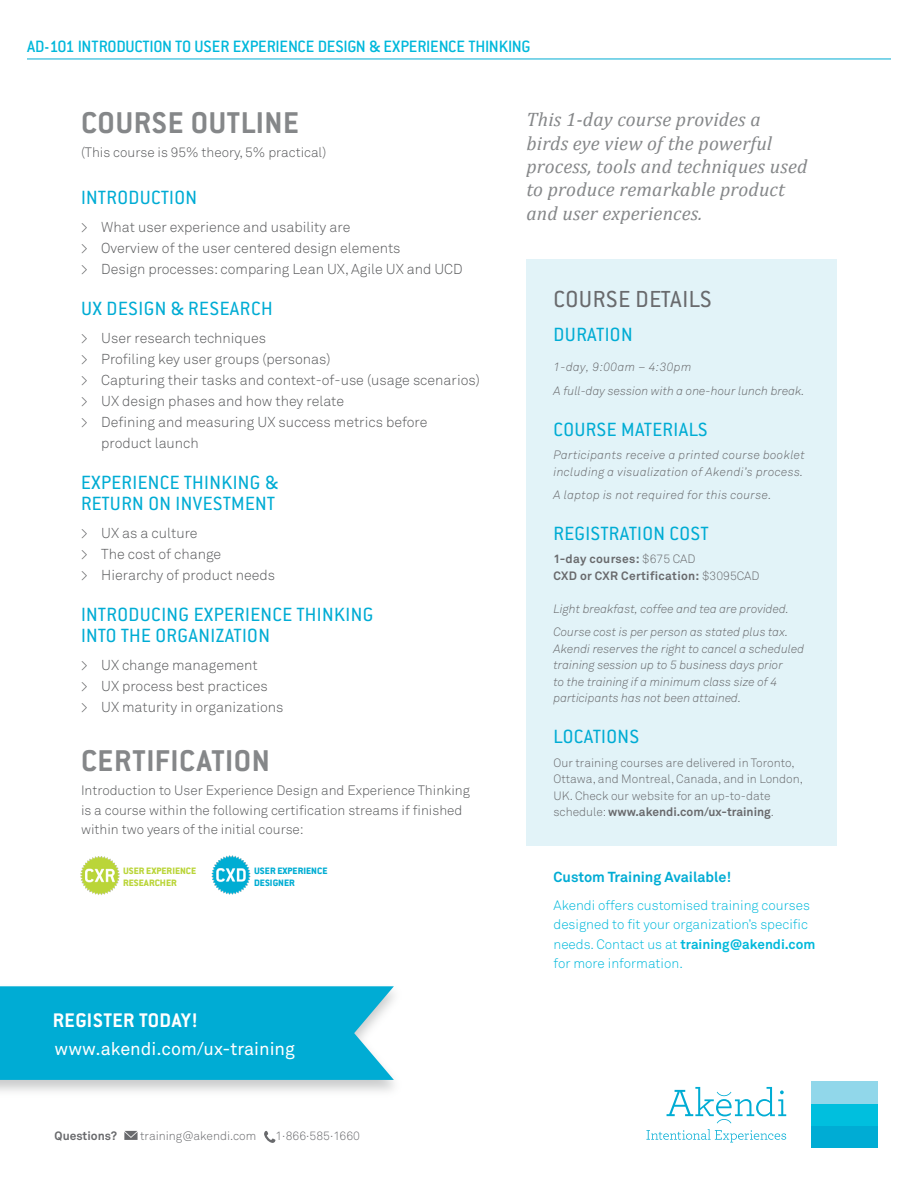
<style>
.page{position:relative;width:918px;height:1188px;background:#fff}
.page>*{position:absolute;margin:0;border:0;box-sizing:border-box;transform-origin:0 0}
.t1{font:700 33px "Conduit ITC Std";letter-spacing:.02em;color:#858789}
.t2{font:25.5px "Conduit ITC Std";letter-spacing:.02em;color:#696a6d}
.t3{font:700 21.6px "Conduit ITC Std";letter-spacing:.02em;color:#fff}
.t4{font:21px/21px "Conduit ITC Std";letter-spacing:.02em;color:#00acd4}
.t5{font:italic 19.5px/23.4px "Cambria";letter-spacing:.01em;color:#858789}
.t6{font:500 18px "Conduit ITC Std";letter-spacing:-.015em;color:#00b8db}
.t7{font:18px "Akkurat";color:#fff}
.t8{font:700 14.4px "Akkurat";color:#00acd4}
.t9{font:300 14.25px/21px "Akkurat";color:#58595b}
.t10{font:300 13.5px/19.5px "Akkurat";color:#58595b}
.t11{font:300 13.5px/19.5px "Akkurat";color:#00b8db}
.t12{font:italic 300 12px/16.5px "Akkurat";color:#696a6d}
.t13{font:300 12px/16.5px "Akkurat";color:#696a6d}
.t14{font:italic 300 12px/16.5px "Akkurat";letter-spacing:.025em;color:#696a6d}
.t15{font:700 12px/16.5px "Akkurat";letter-spacing:.025em;color:#696a6d}
.t16{font:700 12px "Akkurat";color:#696a6d}
.t17{font:800 10.2px/12.3px "Conduit ITC Std";color:#bad539}
.t18{font:800 10.2px/12.3px "Conduit ITC Std";color:#00add3}
.s1{font-weight:300}
.s2{font-weight:700}
</style>
<div class="page">
<svg style="left:667px;top:1087px;width:119px;height:36px"></svg>
<div style="left:811px;top:1125px;width:66px;height:23px;background:#00acd4"></div>
<div style="left:811px;top:1103px;width:66px;height:22px;background:#00bfde"></div>
<div style="left:811px;top:1081px;width:66px;height:22px;background:#91d7ea"></div>
<svg style="left:646px;top:1129px;width:140px;height:13px"></svg>
<hr style="left:27px;top:59px;width:864px;height:1px;background:#00acd4">
<svg style="left:0;top:986px;width:394px;height:94px;background:#0db0d5"></svg>
<svg style="left:124px;top:1131px;width:14px;height:9px"></svg>
<svg style="left:264px;top:1131px;width:11px;height:12px"></svg>
<div style="left:526px;top:259px;width:311px;height:587px;background:#e2f3f8"></div>
<img style="left:211px;top:855px;width:40px;height:40px">
<img style="left:80px;top:856px;width:40px;height:39px">
<p class="t6" style="left:27px;top:35px;width:505px">AD-101 INTRODUCTION TO USER EXPERIENCE DESIGN &amp; EXPERIENCE THINKING</p>
<h1 class="t1" style="left:81px;top:103px;width:219px">COURSE OUTLINE</h1>
<p class="t10" style="left:81px;top:142px;width:247px">(This course is 95% theory, 5% practical)</p>
<h3 class="t4" style="left:81px;top:187px;width:118px">INTRODUCTION</h3>
<p class="t9" style="left:81px;top:216px;width:383px">&gt; What user experience and usability are<br>&gt; Overview of the user centered design elements<br>&gt; Design processes: comparing Lean UX, Agile UX and UCD</p>
<h3 class="t4" style="left:81px;top:298px;width:193px">UX DESIGN &amp; RESEARCH</h3>
<p class="t9" style="left:81px;top:327px;width:187px">&gt; User research techniques</p>
<p class="t9" style="left:81px;top:348px;width:251px">&gt; Profiling key user groups (personas)</p>
<p class="t9" style="left:81px;top:370px;width:400px">&gt; Capturing their tasks and context-of-use (usage scenarios)</p>
<p class="t9" style="left:81px;top:391px;width:265px">&gt; UX design phases and how they relate</p>
<p class="t9" style="left:81px;top:412px;width:348px">&gt; Defining and measuring UX success metrics before</p>
<p class="t9" style="left:101px;top:433px;width:99px">product launch</p>
<h3 class="t4" style="left:81px;top:472px;width:199px">EXPERIENCE THINKING &amp;<br>RETURN ON INVESTMENT</h3>
<p class="t9" style="left:81px;top:522px;width:196px">&gt; UX as a culture<br>&gt; The cost of change<br>&gt; Hierarchy of product needs</p>
<h3 class="t4" style="left:81px;top:604px;width:294px">INTRODUCING EXPERIENCE THINKING<br>INTO THE ORGANIZATION</h3>
<p class="t9" style="left:81px;top:654px;width:204px">&gt; UX change management<br>&gt; UX process best practices<br>&gt; UX maturity in organizations</p>
<h1 class="t1" style="left:81px;top:741px;width:190px">CERTIFICATION</h1>
<p class="t10" style="left:81px;top:781px;width:391px">Introduction to User Experience Design and Experience Thinking is a course within the following certification streams if finished within two years of the initial course:</p>
<p class="t17" style="left:123px;top:864px;width:75px">USER EXPERIENCE<br>RESEARCHER</p>
<p class="t18" style="left:254px;top:864px;width:75px">USER EXPERIENCE<br>DESIGNER</p>
<h3 class="t3" style="left:53px;top:1007px;width:147px">REGISTER TODAY!</h3>
<p class="t7" style="left:55px;top:1037px;width:242px">www.akendi.com/ux-training</p>
<p class="t16" style="left:55px;top:1128px;width:64px">Questions?</p>
<p class="t13" style="left:140px;top:1127px;width:118px">training@akendi.com</p>
<p class="t13" style="left:275px;top:1127px;width:86px">1·866·585·1660</p>
<h3 class="t5" style="left:526px;top:107px;width:282px">This 1-day course provides a<br>birds eye view of the powerful process, tools and techniques used to produce remarkable product and user experiences.</h3>
<h2 class="t2" style="left:554px;top:283px;width:160px">COURSE DETAILS</h2>
<h3 class="t4" style="left:554px;top:324px;width:81px">DURATION</h3>
<p class="t12" style="left:554px;top:355px;width:253px;line-height:23.2px">1-day, 9:00am – 4:30pm<br>A full-day session with a one-hour lunch break.</p>
<h3 class="t4" style="left:554px;top:418px;width:156px">COURSE MATERIALS</h3>
<p class="t14" style="left:554px;top:446px;width:253px">Participants receive a printed course booklet including a visualization of Akendi’s process.</p>
<p class="t14" style="left:554px;top:486px;width:220px">A laptop is not required for this course.</p>
<h3 class="t4" style="left:554px;top:522px;width:156px">REGISTRATION COST</h3>
<p class="t15" style="left:554px;top:551px;width:207px">1-day courses: <span class="s1">$675 CAD<br></span>CXD or CXR Certification: <span class="s1">$3095CAD</span></p>
<p class="t12" style="left:554px;top:597px;width:237px;line-height:23.2px">Light breakfast, coffee and tea are provided.<br>Course cost is per person as stated plus tax.</p>
<p class="t12" style="left:554px;top:640px;width:252px">Akendi reserves the right to cancel a scheduled training session up to 5 business days prior<br>to the training if a minimum class size of 4 participants has not been attained.</p>
<h3 class="t4" style="left:554px;top:726px;width:88px">LOCATIONS</h3>
<p class="t13" style="left:554px;top:754px;width:251px">Our training courses are delivered in Toronto, Ottawa, and Montreal, Canada, and in London, UK. Check our website for an up-to-date schedule: <span class="s2">www.akendi.com/ux-training</span>.</p>
<p class="t8" style="left:554px;top:868px;width:179px">Custom Training Available!</p>
<p class="t11" style="left:554px;top:895px;width:263px">Akendi offers customised training courses designed to fit your organization’s specific needs. Contact us at <span class="s2">training@akendi.com </span>for more information.</p>
</div>
